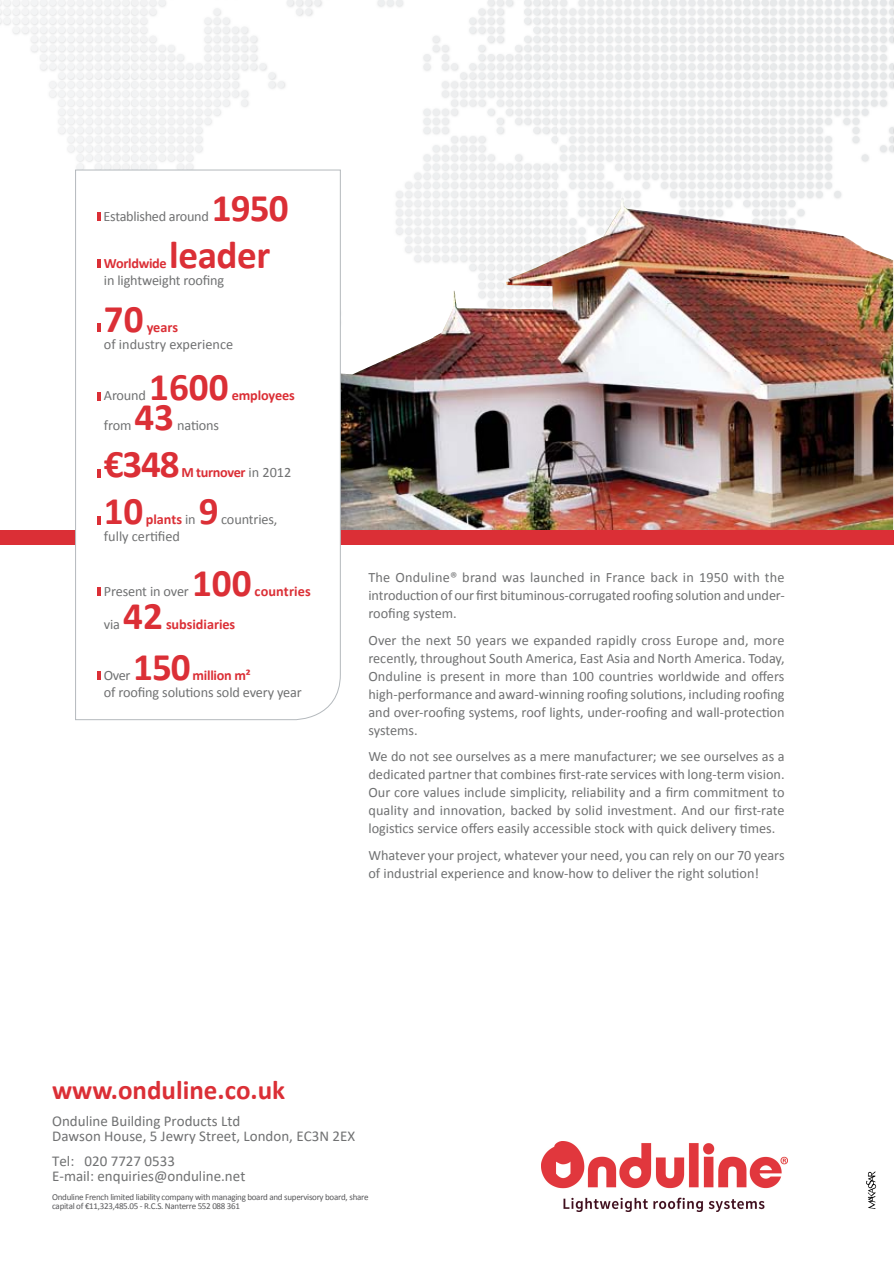
<style>
.page{position:relative;width:895px;height:1263px;background:#fff}
.page>*{position:absolute;margin:0;border:0;box-sizing:border-box;transform-origin:0 0}
.t1{font:700 39.15px "Calibri";letter-spacing:-.01em;color:#db2f36}
.t2{font:700 27px "Calibri";color:#db2f36}
.t3{font:15px/15px "Calibri";color:#707172}
.t4{font:14.25px/18px "Calibri";color:#707172;text-align:justify}
.t5{font:700 14.25px "Calibri";letter-spacing:-.01em;color:#db2f36}
.t6{font:14.25px "Calibri";letter-spacing:-.02em;color:#707172}
.t7{font:9px/9px "Calibri";letter-spacing:-.03em;color:#58585a}
.s1{font-weight:400;color:#707172}
</style>
<div class="page">
<svg style="left:378px;top:0;width:515px;height:192px"></svg>
<img style="left:341px;top:192px;width:552px;height:338px">
<div style="left:0;top:530px;width:893px;height:15px;background:#db2f36"></div>
<svg style="left:0;top:0;width:322px;height:169px"></svg>
<svg style="left:75px;top:169px;width:266px;height:551px"></svg>
<svg style="left:866px;top:1171px;width:10px;height:38px"></svg>
<img style="left:541px;top:1142px;width:247px;height:69px">
<h1 class="t1" style="left:212px;top:184px;width:79px">1950</h1>
<p class="t6" style="left:104px;top:207px;width:107px">Established around</p>
<h1 class="t1" style="left:169px;top:231px;width:103px">leader</h1>
<p class="t4" style="left:104px;top:271px;width:122px">in lightweight roofing</p>
<h1 class="t1" style="left:104px;top:295px;width:41px">70</h1>
<p class="t5" style="left:104px;top:254px;width:64px">Worldwide</p>
<p class="t5" style="left:147px;top:318px;width:33px">years</p>
<p class="t4" style="left:104px;top:335px;width:131px">of industry experience</p>
<p class="t4" style="left:104px;top:386px;width:44px">Around</p>
<h1 class="t1" style="left:149px;top:363px;width:81px">1600</h1>
<p class="t5" style="left:232px;top:387px;width:64px">employees</p>
<h1 class="t1" style="left:134px;top:393px;width:41px">43</h1>
<p class="t4" style="left:104px;top:416px;width:29px">from</p>
<p class="t4" style="left:177px;top:416px;width:43px">nations</p>
<h1 class="t1" style="left:104px;top:440px;width:77px">€348</h1>
<p class="t5" style="left:181px;top:464px;width:111px">M turnover <span class="s1">in 2012</span></p>
<h1 class="t1" style="left:104px;top:487px;width:41px">10</h1>
<h1 class="t1" style="left:199px;top:487px;width:21px">9</h1>
<p class="t5" style="left:146px;top:511px;width:51px">plants <span class="s1">in</span></p>
<p class="t4" style="left:221px;top:510px;width:58px">countries,</p>
<p class="t4" style="left:104px;top:527px;width:78px">fully certified</p>
<h1 class="t1" style="left:192px;top:558px;width:61px">100</h1>
<p class="t5" style="left:255px;top:582px;width:58px">countries</p>
<p class="t4" style="left:104px;top:581px;width:87px">Present in over</p>
<h1 class="t1" style="left:123px;top:591px;width:41px">42</h1>
<p class="t5" style="left:166px;top:615px;width:71px">subsidiaries</p>
<p class="t4" style="left:104px;top:614px;width:18px">via</p>
<h1 class="t1" style="left:133px;top:643px;width:59px">150</h1>
<p class="t5" style="left:193px;top:666px;width:60px">million m²</p>
<p class="t4" style="left:104px;top:683px;width:199px">of roofing solutions sold every year</p>
<p class="t4" style="left:104px;top:665px;width:28px">Over</p>
<p class="t4" style="left:368px;top:568px;width:418px">The Onduline® brand was launched in France back in 1950 with the introduction of our first bituminous-corrugated roofing solution and under&shy;roofing system.</p>
<p class="t4" style="left:368px;top:630px;width:418px">Over the next 50 years we expanded rapidly cross Europe and, more recently, throughout South America, East Asia and North America. Today, Onduline is present in more than 100 countries worldwide and offers high-performance and award-winning roofing solutions, including roofing and over-roofing systems, roof lights, under-roofing and wall-protection systems.</p>
<p class="t4" style="left:368px;top:747px;width:418px">We do not see ourselves as a mere manufacturer; we see ourselves as a dedicated partner that combines first-rate services with long-term vision.<br>Our core values include simplicity, reliability and a firm commitment to quality and innovation, backed by solid investment. And our first-rate logistics service offers easily accessible stock with quick delivery times.</p>
<p class="t4" style="left:368px;top:845px;width:418px">Whatever your project, whatever your need, you can rely on our 70 years of industrial experience and know-how to deliver the right solution!</p>
<h2 class="t2" style="left:52px;top:1073px;width:235px">www.onduline.co.uk</h2>
<p class="t3" style="left:52px;top:1113px;width:305px">Onduline Building Products Ltd<br>Dawson House, 5 Jewry Street, London, EC3N 2EX</p>
<p class="t3" style="left:52px;top:1153px;width:195px">Tel: 020 7727 0533<br>E-mail: enquiries@onduline.net</p>
<p class="t7" style="left:52px;top:1192px;width:318px">Onduline French limited liability company with managing board and supervisory board, share capital of €11,323,485.05 - R.C.S. Nanterre 552 088 361</p>
</div>
